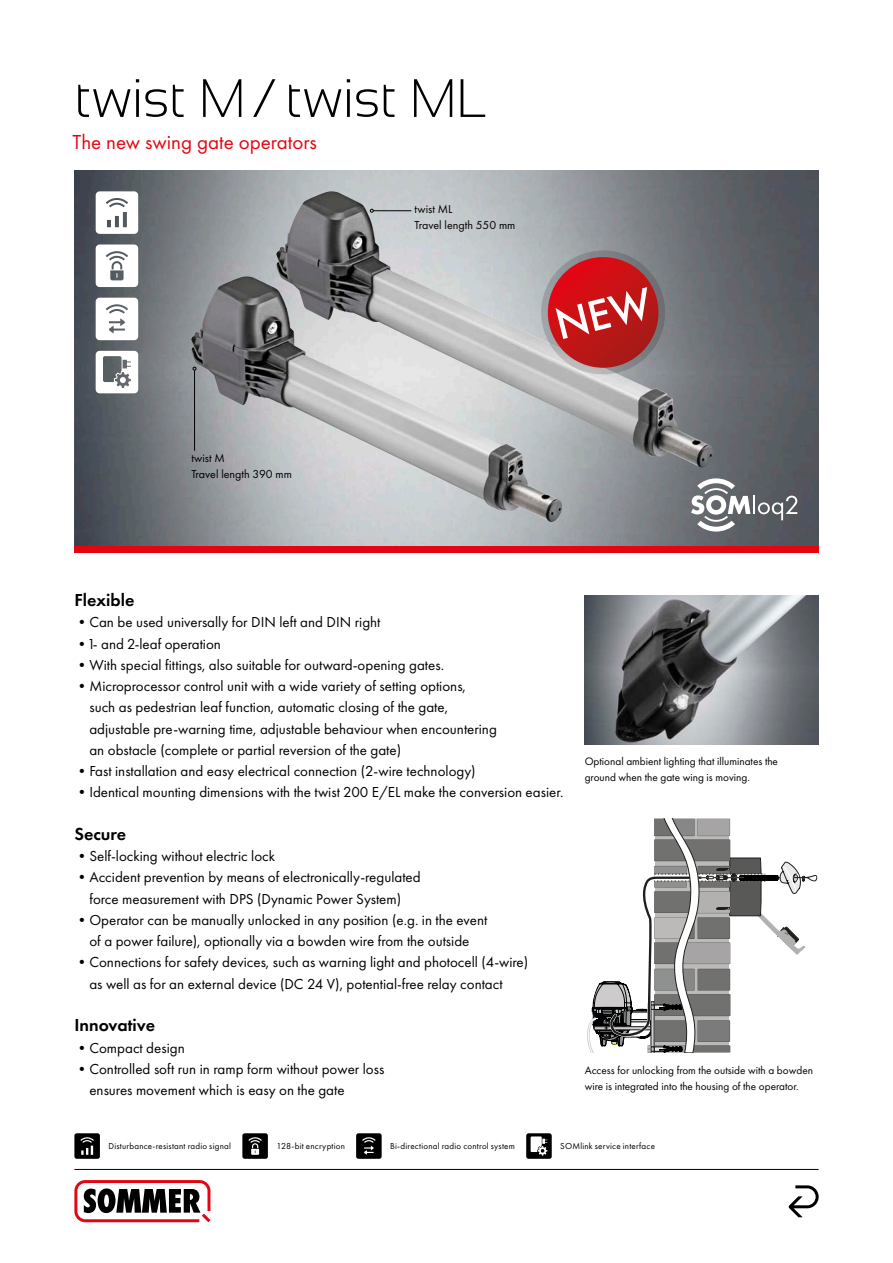
<style>
.page{position:relative;width:893px;height:1263px;background:#fff}
.page>*{position:absolute;margin:0;border:0;box-sizing:border-box;transform-origin:0 0}
.t1{font:300 54px "Sansation";letter-spacing:-.015em;color:#000}
.t2{font:21px "Futura PT";color:#e30612}
.t3{font:600 18px "Futura PT";color:#000}
.t4{font:15px/21.3px "Futura PT";color:#000}
.t5{font:12px/15.9px "Futura PT";color:#000}
.t6{font:11.25px/15.9px "Futura PT";color:#000}
.t7{font:9px "Futura PT";letter-spacing:.025em;color:#000}
</style>
<div class="page">
<svg style="left:74px;top:1180px;width:136px;height:42px"></svg>
<hr style="left:74px;top:1169px;width:745px;height:1px;background:#000">
<img style="left:74px;top:170px;width:745px;height:376px">
<div style="left:74px;top:546px;width:745px;height:7px;background:#e30612"></div>
<img style="left:276px;top:191px;width:437px;height:277px">
<img style="left:191px;top:276px;width:371px;height:246px">
<svg style="left:541px;top:250px;width:124px;height:124px;background:#8d8d90"></svg>
<svg style="left:548px;top:257px;width:110px;height:111px;background:#c41317"></svg>
<hr style="left:194px;top:370px;width:1px;height:81px;background:#000">
<hr style="left:373px;top:210px;width:38px;height:1px;background:#000">
<svg style="left:370px;top:209px;width:4px;height:4px"></svg>
<svg style="left:789px;top:1185px;width:30px;height:32px"></svg>
<svg style="left:691px;top:478px;width:106px;height:53px"></svg>
<svg style="left:96px;top:191px;width:42px;height:43px"></svg>
<svg style="left:96px;top:244px;width:42px;height:43px"></svg>
<svg style="left:96px;top:298px;width:42px;height:42px"></svg>
<svg style="left:356px;top:1133px;width:26px;height:26px"></svg>
<svg style="left:242px;top:1133px;width:26px;height:26px"></svg>
<svg style="left:74px;top:1133px;width:26px;height:26px"></svg>
<svg style="left:96px;top:351px;width:42px;height:42px"></svg>
<svg style="left:526px;top:1133px;width:26px;height:26px"></svg>
<svg style="left:587px;top:819px;width:230px;height:233px"></svg>
<img style="left:585px;top:595px;width:234px;height:149px">
<svg style="left:555px;top:286px;width:100px;height:55px;background:#c21416"></svg>
<h1 class="t1" style="left:74px;top:68px;width:414px">twist M / twist ML</h1>
<h2 class="t2" style="left:72px;top:129px;width:246px">The new swing gate operators</h2>
<p class="t5" style="left:415px;top:201px;width:102px">twist ML<br>Travel length 550 mm</p>
<p class="t5" style="left:191px;top:450px;width:102px">twist M<br>Travel length 390 mm</p>
<p class="t3" style="left:74px;top:589px;width:62px">Flexible</p>
<p class="t4" style="left:74px;top:611px;width:308px">•Can be used universally for DIN left and DIN right</p>
<p class="t4" style="left:74px;top:633px;width:148px">•1- and 2-leaf operation</p>
<p class="t4" style="left:74px;top:654px;width:371px">•With special fittings, also suitable for outward-opening gates.</p>
<p class="t4" style="left:89px;top:675px;width:409px;text-indent:-15px">•Microprocessor control unit with a wide variety of setting options,<br>such as pedestrian leaf function, automatic closing of the gate, adjustable pre-warning time, adjustable behaviour when encountering an obstacle (complete or partial reversion of the gate)</p>
<p class="t4" style="left:74px;top:760px;width:403px">•Fast installation and easy electrical connection (2-wire technology)</p>
<p class="t4" style="left:74px;top:781px;width:491px">•Identical mounting dimensions with the twist 200 E/EL make the conversion easier.</p>
<p class="t3" style="left:74px;top:822px;width:53px">Secure</p>
<p class="t4" style="left:74px;top:845px;width:202px">•Self-locking without electric lock</p>
<p class="t4" style="left:74px;top:867px;width:348px;text-align:center">•Accident prevention by means of electronically-regulated force measurement with DPS (Dynamic Power System)</p>
<p class="t4" style="left:74px;top:909px;width:414px;text-align:center">•Operator can be manually unlocked in any position (e.g. in the event of a power failure), optionally via a bowden wire from the outside</p>
<p class="t4" style="left:89px;top:952px;width:440px;text-indent:-15px">•Connections for safety devices, such as warning light and photocell (4-wire) as well as for an external device (DC 24 V), potential-free relay contact</p>
<p class="t3" style="left:74px;top:1014px;width:82px">Innovative</p>
<p class="t4" style="left:74px;top:1037px;width:112px">•Compact design</p>
<p class="t4" style="left:89px;top:1058px;width:296px;text-indent:-15px">•Controlled soft run in ramp form without power loss ensures movement which is easy on the gate</p>
<p class="t6" style="left:585px;top:754px;width:195px">Optional ambient lighting that illuminates the ground when the gate wing is moving.</p>
<p class="t6" style="left:585px;top:1062px;width:230px">Access for unlocking from the outside with a bowden wire is integrated into the housing of the operator.</p>
<p class="t7" style="left:108px;top:1141px;width:124px">Disturbance-resistant radio signal</p>
<p class="t7" style="left:276px;top:1141px;width:70px">128-bit encryption</p>
<p class="t7" style="left:390px;top:1141px;width:126px">Bi-directional radio control system</p>
<p class="t7" style="left:560px;top:1141px;width:96px">SOMlink service interface</p>
</div>
